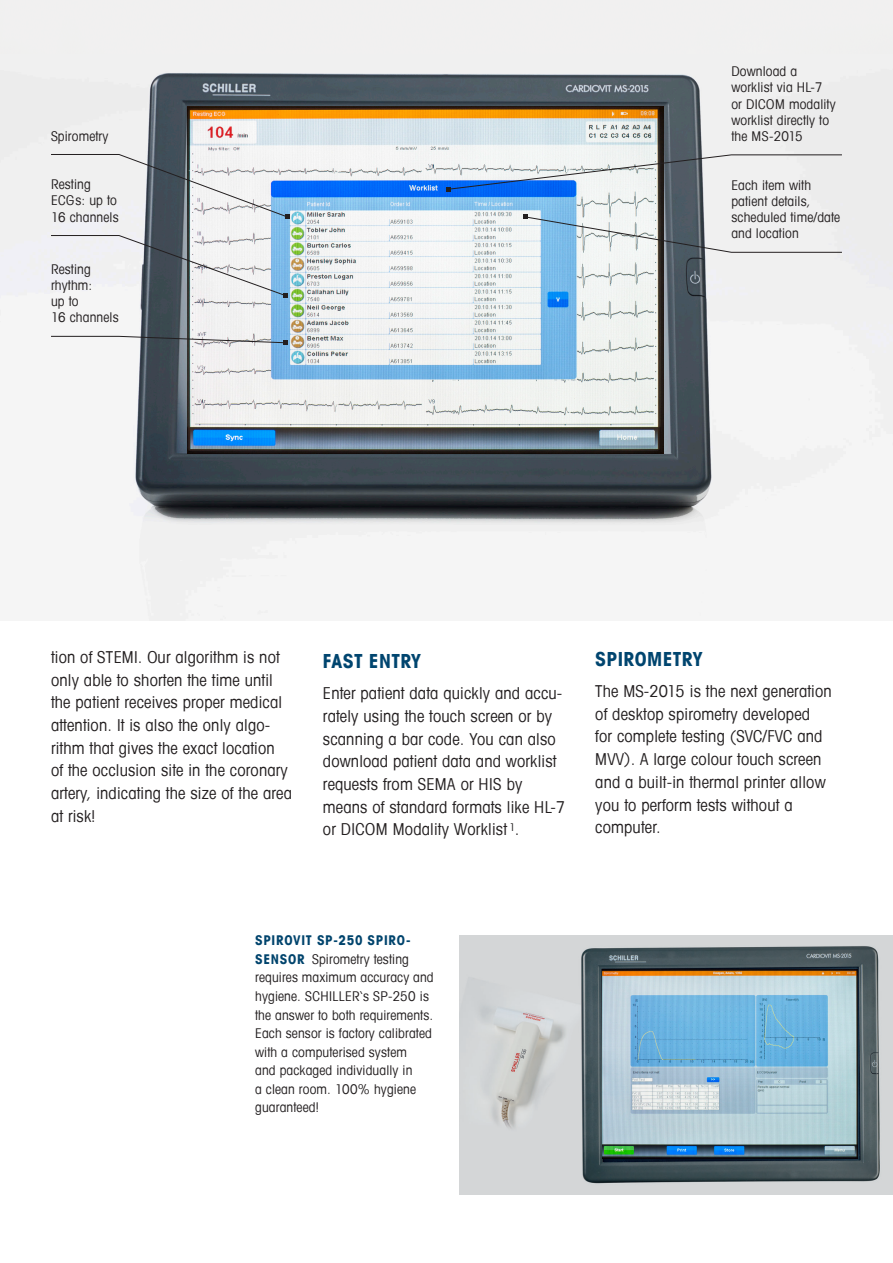
<style>
.page{position:relative;width:893px;height:1263px;background:#fff}
.page>*{position:absolute;margin:0;border:0;box-sizing:border-box;transform-origin:0 0}
.Titel_H3{font:700 condensed 19.5px "Avant Garde LT";letter-spacing:.02em;color:#00456f}
.GT{font:condensed 16.5px/22.6px "Avant Garde LT";letter-spacing:.01em;color:#231f20}
.Legende__x{font:condensed 13.5px/18.6px "Avant Garde LT";letter-spacing:.01em;color:#231f20}
.Legende__weniger_ZA{font:condensed 13.5px/16.2px "Avant Garde LT";letter-spacing:.01em;color:#231f20}
.s1{font-weight:700;color:#00446d}
</style>
<div class="page">
<img style="left:459px;top:935px;width:434px;height:260px">
<img style="left:602px;top:970px;width:256px;height:188px">
<img style="left:0;top:0;width:892px;height:621px">
<img style="left:187px;top:106px;width:476px;height:348px">
<svg style="left:446px;top:154px;width:397px;height:37px"></svg>
<svg style="left:523px;top:215px;width:320px;height:38px"></svg>
<svg style="left:50px;top:154px;width:239px;height:65px"></svg>
<svg style="left:50px;top:235px;width:237px;height:63px"></svg>
<svg style="left:50px;top:336px;width:237px;height:9px"></svg>
<p class="Legende__weniger_ZA" style="left:51px;top:127px;width:59px">Spirometry</p>
<p class="Legende__weniger_ZA" style="left:51px;top:176px;width:69px">Resting<br>ECGs: up to<br>16 channels</p>
<p class="Legende__weniger_ZA" style="left:51px;top:261px;width:69px">Resting rhythm:<br>up to<br>16 channels</p>
<p class="Legende__weniger_ZA" style="left:731px;top:63px;width:106px">Download a worklist via HL-7 or DICOM modality worklist directly to the MS-2015</p>
<p class="Legende__weniger_ZA" style="left:731px;top:177px;width:110px">Each item with patient details, scheduled time/date and location</p>
<p class="GT" style="left:51px;top:645px;width:242px">tion of STEMI. Our algorithm is not only able to shorten the time until the patient receives proper medical attention. It is also the only algo&shy;rithm that gives the exact location<br>of the occlusion site in the coronary artery, indicating the size of the area at risk!</p>
<p class="Titel_H3" style="left:323px;top:648px;width:100px">FAST ENTRY</p>
<p class="GT" style="left:323px;top:682px;width:244px">Enter patient data quickly and accu&shy;rately using the touch screen or by scanning a bar code. You can also download patient data and worklist requests from SEMA or HIS by means of standard formats like HL-7 or DICOM Modality Worklist <sup>1</sup>.</p>
<p class="Titel_H3" style="left:595px;top:646px;width:109px">SPIROMETRY</p>
<p class="GT" style="left:595px;top:679px;width:238px">The MS-2015 is the next generation of desktop spirometry developed<br>for complete testing (SVC/FVC and<br>MVV). A large colour touch screen and a built-in thermal printer allow you to perform tests without a computer.</p>
<p class="Legende__x" style="left:255px;top:931px;width:180px"><span class="s1">SPIROVIT SP-250 SPIRO-<br>SENSOR</span> Spirometry testing requires maximum accuracy and hygiene. SCHILLER‘s SP-250 is the answer to both requirements.<br>Each sensor is factory calibrated with a computerised system<br>and packaged individually in<br>a clean room. 100% hygiene guaranteed!</p>
</div>
